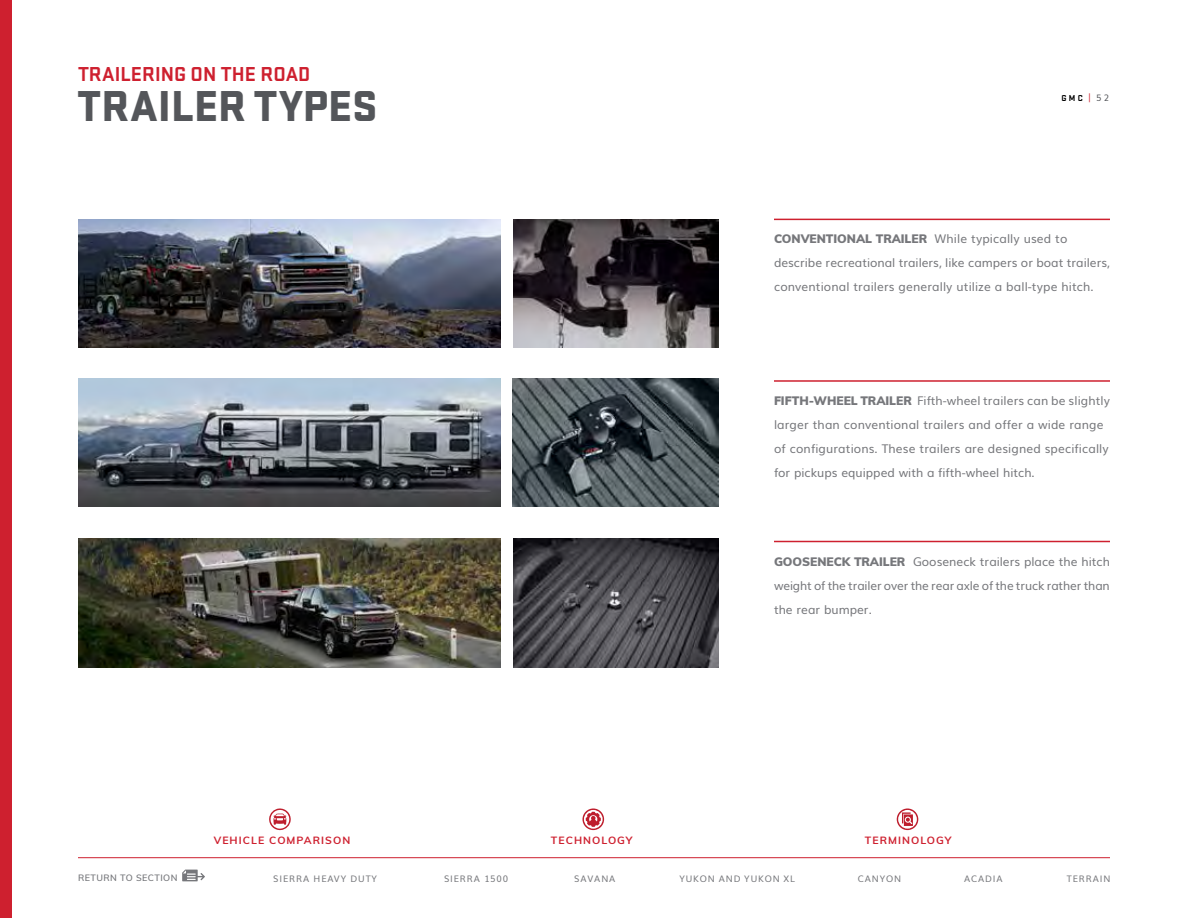
<style>
.page{position:relative;width:1188px;height:918px;background:#fff}
.page>*{position:absolute;margin:0;border:0;box-sizing:border-box;transform-origin:0 0}
.t1{font:900 45px "Stratum GMC";color:#54565a}
.t2{font:700 21px "Stratum GMC";color:#ce202f}
.t3{font:12px/24px "Muli";letter-spacing:.01em;color:#76777b}
.t4{font:700 10.5px "Muli";letter-spacing:.1em;color:#ce202f}
.t5{font:9px "Muli";letter-spacing:.1em;color:#76777b}
.t6{font:600 9px "Muli";letter-spacing:.05em;color:#76777b}
.t7{font:700 8.85px "Stratum GMC";color:#000}
.s1{font-family:"Muli";font-weight:400;color:#54565a}
.s2{font-weight:900}
</style>
<div class="page">
<img style="left:78px;top:219px;width:423px;height:128px">
<img style="left:78px;top:379px;width:423px;height:128px">
<img style="left:78px;top:539px;width:423px;height:128px">
<img style="left:513px;top:379px;width:205px;height:128px">
<img style="left:513px;top:219px;width:205px;height:128px">
<img style="left:513px;top:539px;width:205px;height:128px">
<div style="left:0;top:0;width:11px;height:918px;background:#ce202f"></div>
<hr style="left:774px;top:219px;width:336px;height:1px;background:#ce202f">
<hr style="left:774px;top:380px;width:336px;height:2px;background:#ce202f">
<hr style="left:774px;top:541px;width:336px;height:1px;background:#ce202f">
<svg style="left:182px;top:870px;width:23px;height:11px"></svg>
<svg style="left:269px;top:808px;width:22px;height:22px"></svg>
<svg style="left:583px;top:808px;width:21px;height:22px"></svg>
<svg style="left:897px;top:808px;width:21px;height:22px"></svg>
<hr style="left:78px;top:857px;width:1032px;height:1px;background:#ce202f">
<h2 class="t2" style="left:78px;top:60px;width:234px">TRAILERING ON THE ROAD</h2>
<h1 class="t1" style="left:77px;top:73px;width:302px">TRAILER TYPES</h1>
<p class="t7" style="left:1062px;top:92px;width:49px">GMC<sup>︱</sup><span class="s1">52</span></p>
<p class="t3" style="left:774px;top:226px;width:338px"><span class="s2">CONVENTIONAL TRAILER</span> While typically used to describe recreational trailers, like campers or boat trailers, conventional trailers generally utilize a ball-type hitch.</p>
<p class="t3" style="left:774px;top:388px;width:338px"><span class="s2">FIFTH-WHEEL TRAILER</span> Fifth-wheel trailers can be slightly larger than conventional trailers and offer a wide range of configurations. These trailers are designed specifically for pickups equipped with a fifth-wheel hitch.</p>
<p class="t3" style="left:774px;top:548px;width:337px;text-align:justify"><span class="s2">GOOSENECK TRAILER</span> Gooseneck trailers place the hitch weight of the trailer over the rear axle of the truck rather than the rear bumper.</p>
<p class="t4" style="left:214px;top:832px;width:138px">VEHICLE COMPARISON</p>
<p class="t4" style="left:551px;top:832px;width:83px">TECHNOLOGY</p>
<p class="t4" style="left:865px;top:832px;width:88px">TERMINOLOGY</p>
<p class="t5" style="left:679px;top:871px;width:117px">YUKON AND YUKON XL</p>
<p class="t6" style="left:78px;top:871px;width:101px">RETURN TO SECTION</p>
<p class="t5" style="left:273px;top:871px;width:105px">SIERRA HEAVY DUTY</p>
<p class="t5" style="left:444px;top:871px;width:66px">SIERRA 1500</p>
<p class="t5" style="left:574px;top:871px;width:43px">SAVANA</p>
<p class="t5" style="left:858px;top:871px;width:45px">CANYON</p>
<p class="t5" style="left:964px;top:871px;width:40px">ACADIA</p>
<p class="t5" style="left:1067px;top:871px;width:45px">TERRAIN</p>
</div>
